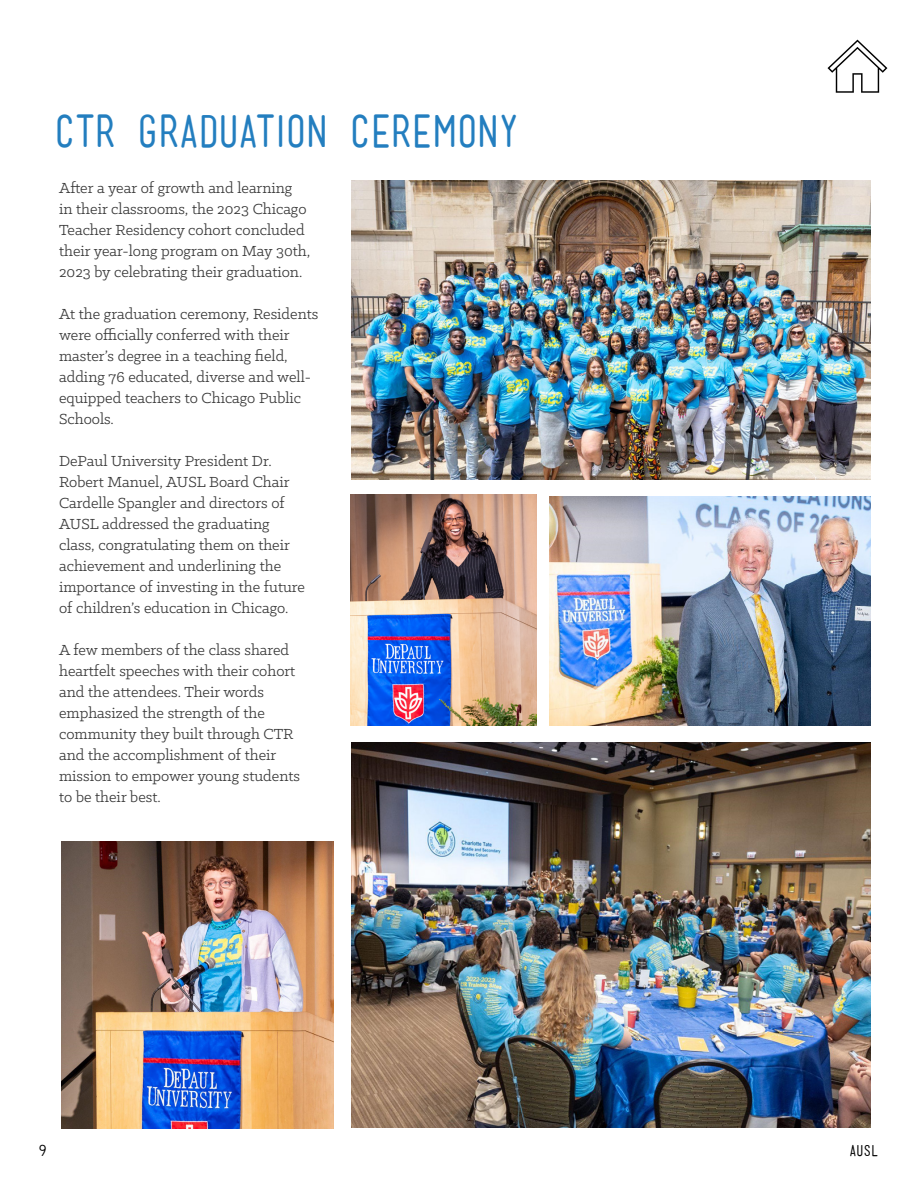
<style>
.page{position:relative;width:918px;height:1188px;background:#fff}
.page>*{position:absolute;margin:0;border:0;box-sizing:border-box;transform-origin:0 0}
.t1{font:43.5px "Mensch";color:#237ebf}
.t2{font:16.5px/21px "Klinic Slab";color:#363636}
.t3{font:15px "Mensch";color:#000}
</style>
<div class="page">
<svg style="left:828px;top:40px;width:59px;height:53px"></svg>
<img style="left:351px;top:180px;width:519px;height:300px">
<img style="left:550px;top:496px;width:320px;height:229px">
<img style="left:350px;top:494px;width:186px;height:231px">
<img style="left:62px;top:842px;width:272px;height:286px">
<img style="left:351px;top:742px;width:519px;height:386px">
<h1 class="t1" style="left:54px;top:111px;width:466px">CTR GRADUATION CEREMONY</h1>
<p class="t2" style="left:59px;top:177px;width:253px">After a year of growth and learning<br>in their classrooms, the 2023 Chicago Teacher Residency cohort concluded their year-long program on May 30th, 2023 by celebrating their graduation.</p>
<p class="t2" style="left:59px;top:303px;width:261px">At the graduation ceremony, Residents were officially conferred with their master’s degree in a teaching field, adding 76 educated, diverse and well&shy;equipped teachers to Chicago Public<br>Schools.</p>
<p class="t2" style="left:59px;top:450px;width:247px">DePaul University President Dr.<br>Robert Manuel, AUSL Board Chair Cardelle Spangler and directors of AUSL addressed the graduating class, congratulating them on their achievement and underlining the importance of investing in the future of children’s education in Chicago.</p>
<p class="t2" style="left:59px;top:639px;width:242px">A few members of the class shared heartfelt speeches with their cohort and the attendees. Their words emphasized the strength of the community they built through CTR and the accomplishment of their mission to empower young students to be their best.</p>
<p class="t3" style="left:39px;top:1144px;width:8px">9</p>
<p class="t3" style="left:850px;top:1143px;width:30px">AUSL</p>
</div>
